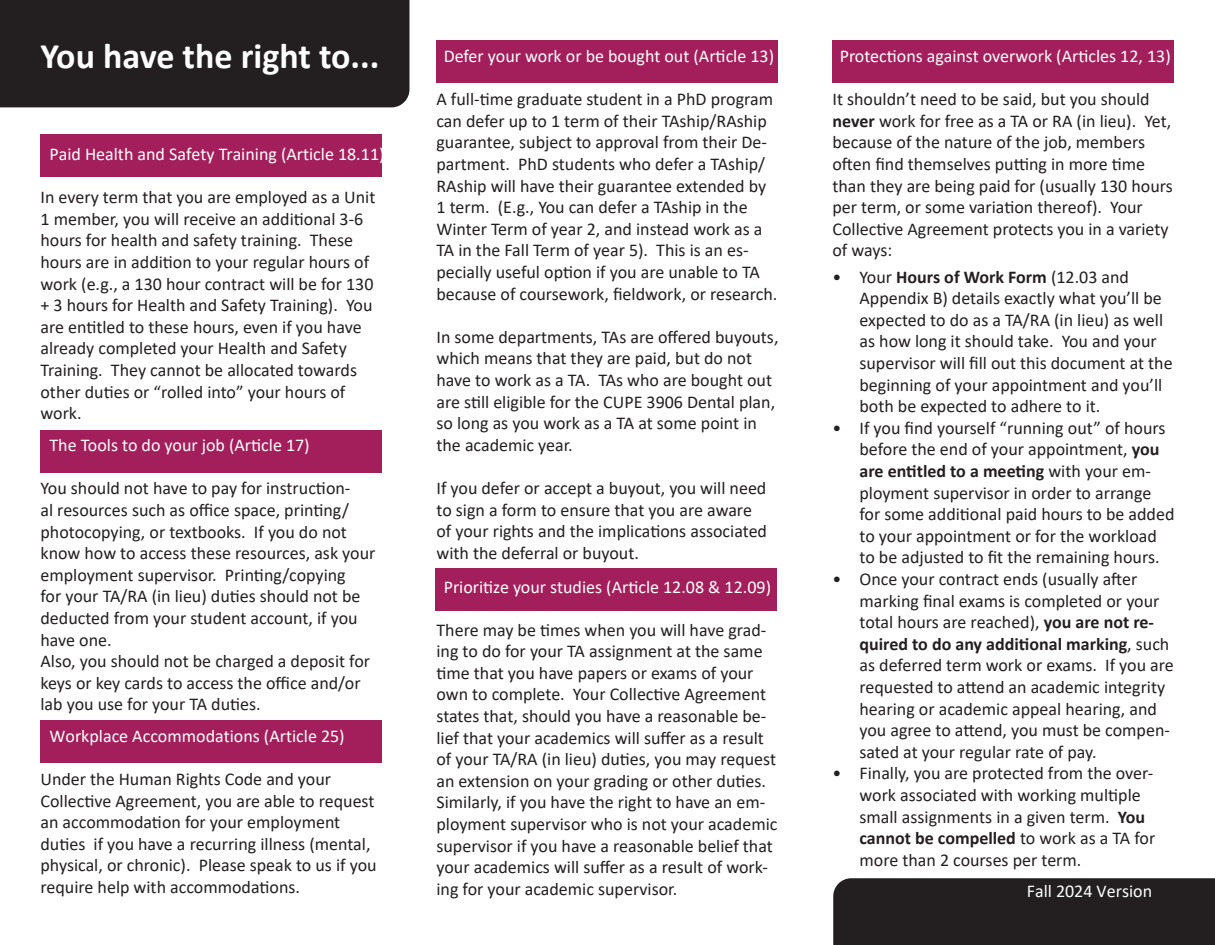
<style>
.page{position:relative;width:1215px;height:945px;background:#fff}
.page>*{position:absolute;margin:0;border:0;box-sizing:border-box;transform-origin:0 0}
.t1{font:700 36px "Calibri";color:#fff}
.t2{font:18px/21.6px "Calibri";color:#231f20}
.t3{font:18px "Calibri";color:#fff}
.s1{font-weight:700}
</style>
<div class="page">
<div style="left:0;top:0;width:410px;height:107px;background:#231f20"></div>
<div style="left:40px;top:134px;width:342px;height:43px;background:#a31f5b"></div>
<div style="left:40px;top:430px;width:342px;height:42px;background:#a31f5b"></div>
<div style="left:40px;top:720px;width:342px;height:43px;background:#a31f5b"></div>
<div style="left:436px;top:40px;width:342px;height:43px;background:#a31f5b"></div>
<div style="left:435px;top:568px;width:342px;height:43px;background:#a31f5b"></div>
<div style="left:832px;top:40px;width:342px;height:43px;background:#a31f5b"></div>
<div style="left:833px;top:878px;width:382px;height:67px;background:#231f20"></div>
<p class="t1" style="left:40px;top:30px;width:340px">You have the right to...</p>
<p class="t3" style="left:50px;top:142px;width:337px">Paid Health and Safety Training (Article 18.11)</p>
<p class="t2" style="left:40px;top:186px;width:336px">In every term that you are employed as a Unit 1 member, you will receive an additional 3-6 hours for health and safety training. These hours are in addition to your regular hours of work (e.g., a 130 hour contract will be for 130 + 3 hours for Health and Safety Training). You are entitled to these hours, even if you have already completed your Health and Safety Training. They cannot be allocated towards other duties or “rolled into” your hours of work.</p>
<p class="t3" style="left:50px;top:433px;width:262px">The Tools to do your job (Article 17)</p>
<p class="t2" style="left:40px;top:477px;width:336px">You should not have to pay for instruction-<br>al resources such as office space, printing/ photocopying, or textbooks. If you do not know how to access these resources, ask your employment supervisor. Printing/copying<br>for your TA/RA (in lieu) duties should not be deducted from your student account, if you have one.</p>
<p class="t2" style="left:40px;top:650px;width:331px">Also, you should not be charged a deposit for keys or key cards to access the office and/or lab you use for your TA duties.</p>
<p class="t3" style="left:50px;top:724px;width:297px">Workplace Accommodations (Article 25)</p>
<p class="t2" style="left:40px;top:768px;width:338px">Under the Human Rights Code and your Collective Agreement, you are able to request an accommodation for your employment duties if you have a recurring illness (mental, physical, or chronic). Please speak to us if you require help with accommodations.</p>
<p class="t3" style="left:444px;top:44px;width:332px">Defer your work or be bought out (Article 13)</p>
<p class="t2" style="left:436px;top:88px;width:342px">A full-time graduate student in a PhD program can defer up to 1 term of their TAship/RAship guarantee, subject to approval from their De&shy;partment. PhD students who defer a TAship/ RAship will have their guarantee extended by 1 term. (E.g., You can defer a TAship in the Winter Term of year 2, and instead work as a TA in the Fall Term of year 5). This is an es&shy;pecially useful option if you are unable to TA because of coursework, fieldwork, or research.</p>
<p class="t2" style="left:436px;top:326px;width:344px">In some departments, TAs are offered buyouts, which means that they are paid, but do not have to work as a TA. TAs who are bought out are still eligible for the CUPE 3906 Dental plan, so long as you work as a TA at some point in the academic year.</p>
<p class="t2" style="left:436px;top:477px;width:332px">If you defer or accept a buyout, you will need to sign a form to ensure that you are aware of your rights and the implications associated with the deferral or buyout.</p>
<p class="t3" style="left:444px;top:574px;width:329px">Prioritize your studies (Article 12.08 &amp; 12.09)</p>
<p class="t2" style="left:436px;top:618px;width:341px">There may be times when you will have grad&shy;ing to do for your TA assignment at the same time that you have papers or exams of your own to complete. Your Collective Agreement states that, should you have a reasonable be&shy;lief that your academics will suffer as a result of your TA/RA (in lieu) duties, you may request an extension on your grading or other duties.</p>
<p class="t2" style="left:436px;top:791px;width:342px">Similarly, if you have the right to have an em&shy;ployment supervisor who is not your academic supervisor if you have a reasonable belief that your academics will suffer as a result of work&shy;ing for your academic supervisor.</p>
<p class="t3" style="left:840px;top:44px;width:333px">Protections against overwork (Articles 12, 13)</p>
<p class="t2" style="left:832px;top:88px;width:342px">It shouldn’t need to be said, but you should <span class="s1">never</span> work for free as a TA or RA (in lieu). Yet, because of the nature of the job, members often find themselves putting in more time than they are being paid for (usually 130 hours per term, or some variation thereof). Your Collective Agreement protects you in a variety of ways:</p>
<p class="t2" style="left:860px;top:265px;width:315px;text-indent:-27px">• Your <span class="s1">Hours of Work Form</span> (12.03 and Appendix B) details exactly what you’ll be expected to do as a TA/RA (in lieu) as well as how long it should take. You and your supervisor will fill out this document at the beginning of your appointment and you’ll both be expected to adhere to it.</p>
<p class="t2" style="left:860px;top:417px;width:316px;text-indent:-27px">• If you find yourself “running out” of hours before the end of your appointment, <span class="s1">you are entitled to a meeting</span> with your em&shy;ployment supervisor in order to arrange for some additional paid hours to be added to your appointment or for the workload to be adjusted to fit the remaining hours.</p>
<p class="t2" style="left:860px;top:568px;width:316px;text-indent:-27px">• Once your contract ends (usually after marking final exams is completed or your total hours are reached), <span class="s1">you are not re&shy;quired to do any additional marking</span>, such as deferred term work or exams. If you are requested to attend an academic integrity hearing or academic appeal hearing, and you agree to attend, you must be compen&shy;sated at your regular rate of pay.</p>
<p class="t2" style="left:860px;top:762px;width:297px;text-indent:-27px">• Finally, you are protected from the over&shy;work associated with working multiple small assignments in a given term. <span class="s1">You cannot be compelled</span> to work as a TA for more than 2 courses per term.</p>
<p class="t3" style="left:1027px;top:878px;width:127px">Fall 2024 Version</p>
</div>
